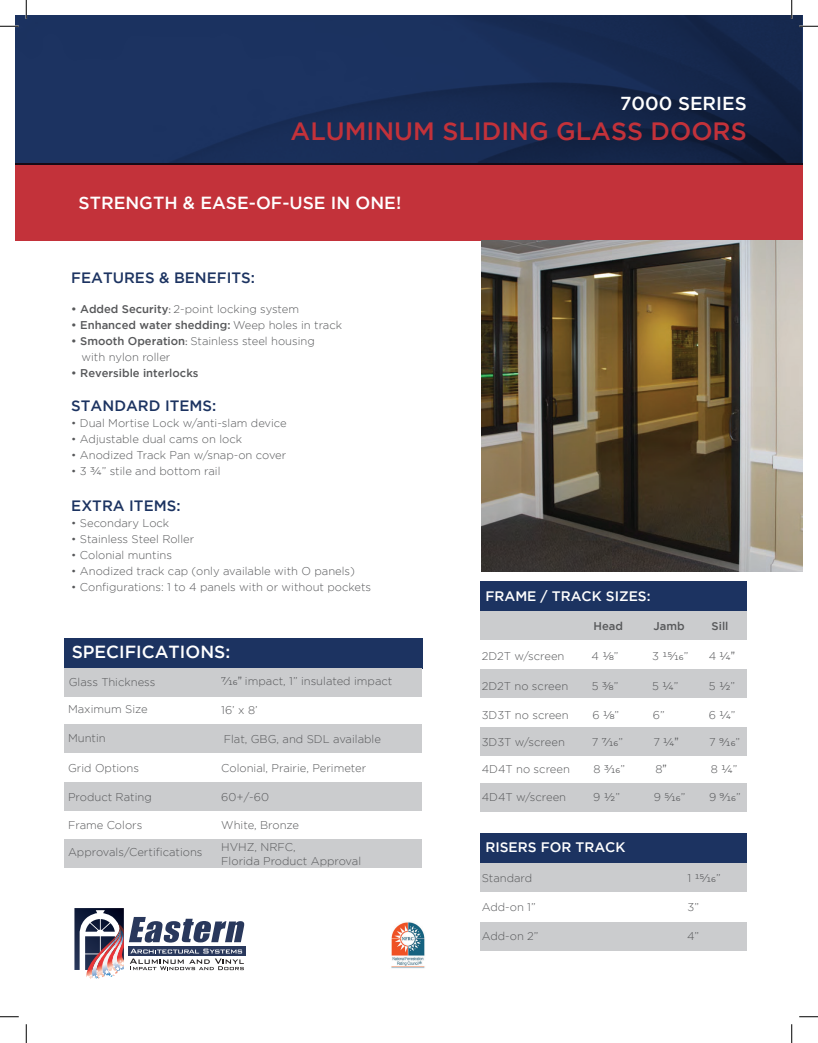
<style>
.page{position:relative;width:818px;height:1043px;background:#fff}
.page>*{position:absolute;margin:0;border:0;box-sizing:border-box;transform-origin:0 0}
.t1{font:500 25px "Gotham";color:#c3323a}
.t2{font:500 18.75px "Gotham";color:#fff}
.t3{font:500 17.5px "Gotham";color:#fff}
.t4{font:500 15px "Gotham";color:#1c3361}
.t5{font:500 13.75px "Gotham";color:#fff}
.t6{font:300 11.25px/16px "Gotham";color:#57585a}
.t7{font:11.25px "Montserrat";color:#57585a}
.t8{font:500 11.25px "Gotham";color:#57585a}
.s1{font-weight:500}
.s2{font-family:"Minion Pro";font-weight:400}
.s3{font-weight:300}
.s4{font-family:"Montserrat";font-weight:400}
.s5{font-family:"Gotham";font-weight:300}
</style>
<div class="page">
<div style="left:15px;top:163px;width:787px;height:77px;background:#c3323a"></div>
<div style="left:15px;top:15px;width:787px;height:149px;background:linear-gradient(to right,#1e3667,#132445)"></div>
<img style="left:482px;top:240px;width:320px;height:331px">
<div style="left:64px;top:638px;width:358px;height:31px;background:#1c3361"></div>
<div style="left:64px;top:668px;width:358px;height:28px;background:#cbccce"></div>
<div style="left:64px;top:724px;width:358px;height:29px;background:#cbccce"></div>
<div style="left:64px;top:782px;width:358px;height:29px;background:#cbccce"></div>
<div style="left:64px;top:838px;width:358px;height:29px;background:#cbccce"></div>
<div style="left:128px;top:946px;width:117px;height:10px;background:#29385c"></div>
<svg style="left:74px;top:908px;width:170px;height:71px"></svg>
<div style="left:480px;top:580px;width:266px;height:31px;background:#1c3361"></div>
<div style="left:480px;top:611px;width:266px;height:29px;background:#cbccce"></div>
<div style="left:480px;top:669px;width:266px;height:29px;background:#cbccce"></div>
<div style="left:480px;top:726px;width:266px;height:29px;background:#cbccce"></div>
<div style="left:480px;top:783px;width:266px;height:29px;background:#cbccce"></div>
<div style="left:480px;top:832px;width:266px;height:31px;background:#1c3361"></div>
<div style="left:480px;top:863px;width:266px;height:29px;background:#cbccce"></div>
<div style="left:480px;top:922px;width:266px;height:29px;background:#cbccce"></div>
<img style="left:391px;top:922px;width:34px;height:46px">
<svg style="left:0;top:25px;width:19px;height:2px"></svg>
<svg style="left:799px;top:25px;width:19px;height:2px"></svg>
<svg style="left:0;top:1016px;width:19px;height:1px"></svg>
<svg style="left:799px;top:1016px;width:19px;height:1px"></svg>
<svg style="left:25px;top:0;width:2px;height:19px"></svg>
<svg style="left:25px;top:1024px;width:2px;height:18px"></svg>
<svg style="left:790px;top:0;width:2px;height:19px"></svg>
<svg style="left:791px;top:1024px;width:1px;height:18px"></svg>
<h2 class="t2" style="left:620px;top:93px;width:128px">7000 SERIES</h2>
<h1 class="t1" style="left:290px;top:117px;width:457px">ALUMINUM SLIDING GLASS DOORS</h1>
<h3 class="t3" style="left:78px;top:193px;width:324px">STRENGTH &amp; EASE-OF-USE IN ONE!</h3>
<h3 class="t4" style="left:71px;top:269px;width:185px">FEATURES &amp; BENEFITS:</h3>
<p class="t6" style="left:71px;top:300px;width:229px"><span class="s1">• Added Security</span><span class="s2">:</span> 2-point locking system</p>
<p class="t8" style="left:71px;top:318px;width:272px">• Enhanced water shedding: <span class="s3">Weep holes in track</span></p>
<p class="t6" style="left:81px;top:332px;width:235px;text-indent:-10px"><span class="s1">• Smooth Operation</span><span class="s2">:</span> Stainless steel housing with nylon roller</p>
<p class="t8" style="left:71px;top:366px;width:129px">• Reversible interlocks</p>
<h3 class="t4" style="left:71px;top:397px;width:147px">STANDARD ITEMS:</h3>
<p class="t6" style="left:71px;top:414px;width:217px">• Dual Mortise Lock w/anti-slam device</p>
<p class="t6" style="left:71px;top:430px;width:172px">• Adjustable dual cams on lock</p>
<p class="t6" style="left:71px;top:446px;width:216px">• Anodized Track Pan w/snap-on cover</p>
<p class="t6" style="left:71px;top:462px;width:151px">• 3 <span class="s4">3/4</span>” stile and bottom rail</p>
<h3 class="t4" style="left:71px;top:497px;width:111px">EXTRA ITEMS:</h3>
<p class="t6" style="left:71px;top:514px;width:99px">• Secondary Lock</p>
<p class="t6" style="left:71px;top:530px;width:124px">• Stainless Steel Roller</p>
<p class="t6" style="left:71px;top:546px;width:102px">• Colonial muntins</p>
<p class="t6" style="left:71px;top:562px;width:285px">• Anodized track cap (only available with O panels)</p>
<p class="t6" style="left:71px;top:578px;width:301px">• Configurations: 1 to 4 panels with or without pockets</p>
<h3 class="t3" style="left:72px;top:642px;width:160px">SPECIFICATIONS:</h3>
<p class="t6" style="left:69px;top:674px;width:88px">Glass Thickness</p>
<p class="t6" style="left:221px;top:673px;width:173px"><span class="s4">7/16”</span> impact, 1” insulated impact</p>
<p class="t6" style="left:68px;top:701px;width:81px">Maximum Size</p>
<p class="t6" style="left:221px;top:702px;width:38px">16’ x 8’</p>
<p class="t6" style="left:68px;top:730px;width:39px">Muntin</p>
<p class="t6" style="left:224px;top:731px;width:159px">Flat, GBG, and SDL available</p>
<p class="t6" style="left:68px;top:760px;width:72px">Grid Options</p>
<p class="t6" style="left:221px;top:760px;width:147px">Colonial, Prairie, Perimeter</p>
<p class="t6" style="left:68px;top:789px;width:85px">Product Rating</p>
<p class="t6" style="left:221px;top:788px;width:49px">60+/-60</p>
<p class="t6" style="left:68px;top:816px;width:76px">Frame Colors</p>
<p class="t6" style="left:68px;top:844px;width:136px">Approvals/Certifications</p>
<p class="t6" style="left:221px;top:814px;width:79px;line-height:22px">White, Bronze<br>HVHZ, NRFC,</p>
<p class="t6" style="left:221px;top:852px;width:141px">Florida Product Approval</p>
<p class="t5" style="left:485px;top:588px;width:167px">FRAME / TRACK SIZES:</p>
<p class="t8" style="left:593px;top:619px;width:31px">Head</p>
<p class="t8" style="left:653px;top:619px;width:33px">Jamb</p>
<p class="t8" style="left:711px;top:619px;width:18px">Sill</p>
<p class="t6" style="left:481px;top:647px;width:84px">2D2T w/screen</p>
<p class="t7" style="left:591px;top:648px;width:29px"><span class="s5">4</span> 1/8<span class="s5">”</span></p>
<p class="t7" style="left:652px;top:648px;width:38px"><span class="s5">3</span> 15/16<span class="s5">”</span></p>
<p class="t7" style="left:708px;top:648px;width:28px"><span class="s5">4</span> 1/4”</p>
<p class="t6" style="left:481px;top:677px;width:88px">2D2T no screen</p>
<p class="t7" style="left:592px;top:677px;width:28px"><span class="s5">5</span> 3/8<span class="s5">”</span></p>
<p class="t7" style="left:652px;top:677px;width:28px"><span class="s5">5</span> 1/4<span class="s5">”</span></p>
<p class="t7" style="left:708px;top:677px;width:28px"><span class="s5">5</span> 1/2<span class="s5">”</span></p>
<p class="t6" style="left:481px;top:707px;width:88px">3D3T no screen</p>
<p class="t7" style="left:592px;top:707px;width:28px"><span class="s5">6</span> 1/8<span class="s5">”</span></p>
<p class="t6" style="left:653px;top:707px;width:13px">6”</p>
<p class="t7" style="left:708px;top:707px;width:28px"><span class="s5">6</span> 1/4<span class="s5">”</span></p>
<p class="t6" style="left:481px;top:733px;width:85px">3D3T w/screen</p>
<p class="t7" style="left:592px;top:734px;width:33px"><span class="s5">7</span> 7/16<span class="s5">”</span></p>
<p class="t7" style="left:653px;top:734px;width:27px"><span class="s5">7</span> 1/4”</p>
<p class="t7" style="left:709px;top:734px;width:33px"><span class="s5">7</span> 9/16<span class="s5">”</span></p>
<p class="t6" style="left:481px;top:761px;width:90px">4D4T no screen</p>
<p class="t7" style="left:593px;top:761px;width:33px"><span class="s5">8</span> 3/16<span class="s5">”</span></p>
<p class="t6" style="left:655px;top:761px;width:13px">8<span class="s4">”</span></p>
<p class="t7" style="left:710px;top:761px;width:28px"><span class="s5">8</span> 1/4<span class="s5">”</span></p>
<p class="t6" style="left:481px;top:789px;width:86px">4D4T w/screen</p>
<p class="t7" style="left:593px;top:789px;width:28px"><span class="s5">9</span> 1/2<span class="s5">”</span></p>
<p class="t7" style="left:653px;top:789px;width:33px"><span class="s5">9</span> 5/16<span class="s5">”</span></p>
<p class="t7" style="left:709px;top:789px;width:33px"><span class="s5">9</span> 9/16<span class="s5">”</span></p>
<p class="t5" style="left:485px;top:839px;width:141px">RISERS FOR TRACK</p>
<p class="t6" style="left:481px;top:870px;width:52px">Standard</p>
<p class="t7" style="left:687px;top:870px;width:34px"><span class="s5">1</span> 15/16<span class="s5">”</span></p>
<p class="t6" style="left:481px;top:899px;width:55px">Add-on 1”</p>
<p class="t6" style="left:687px;top:899px;width:13px">3”</p>
<p class="t6" style="left:481px;top:928px;width:58px">Add-on 2”</p>
<p class="t6" style="left:687px;top:928px;width:14px">4”</p>
</div>
